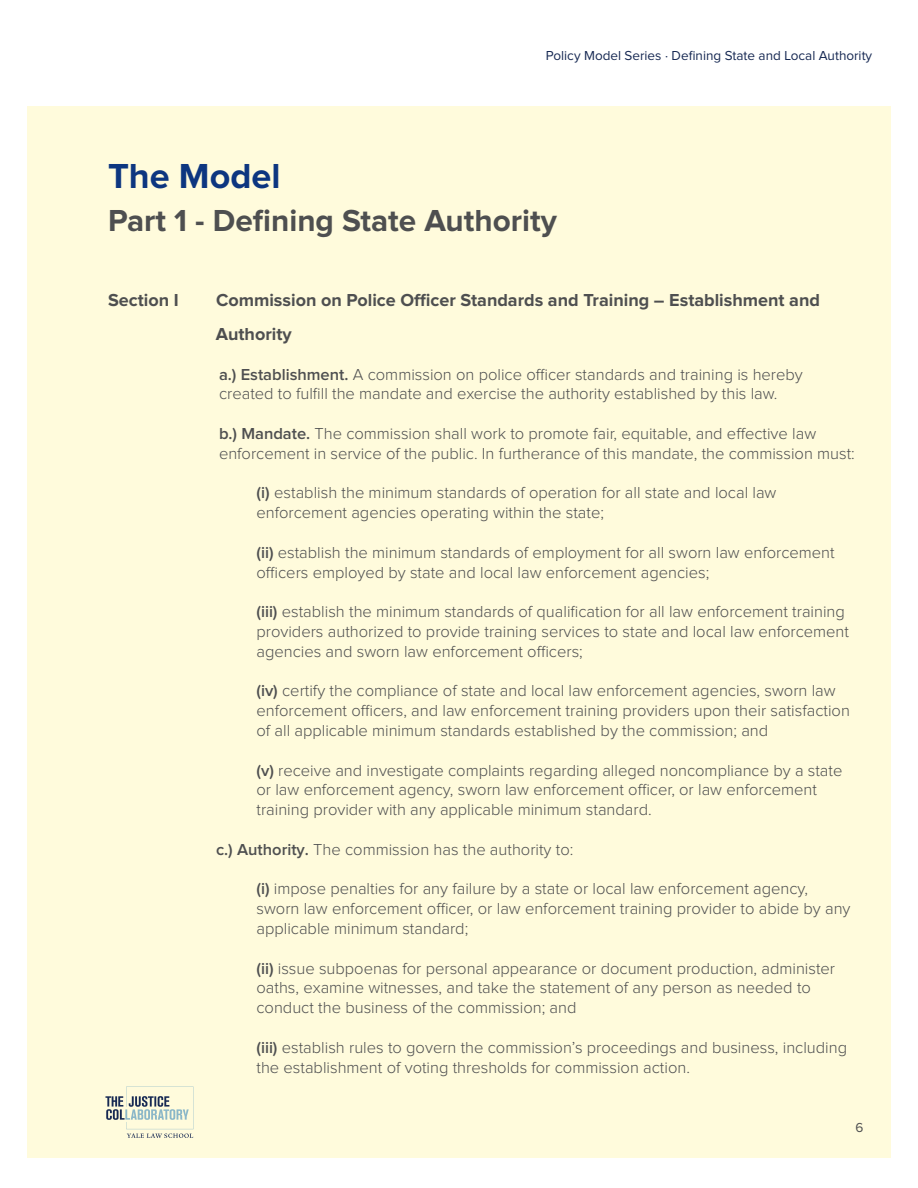
<style>
.page{position:relative;width:918px;height:1188px;background:#fff}
.page>*{position:absolute;margin:0;border:0;box-sizing:border-box;transform-origin:0 0}
.t1{font:700 36px "Proxima Nova";color:#0d3680}
.t2{font:700 31.5px "Proxima Nova";color:#4e4f50}
.t3{font:700 18px/34.2px "Proxima Nova";color:#4e4f50}
.t4{font:300 16.5px/19.8px "Proxima Nova";color:#4e4f50}
.t5{font:13.5px "Proxima Nova";color:#172953}
.t6{font:13.5px "Proxima Nova";color:#4e4f50}
.s1{font-weight:600}
</style>
<div class="page">
<div style="left:27px;top:106px;width:864px;height:1052px;background:#fffbdc"></div>
<svg style="left:105px;top:1087px;width:88px;height:51px"></svg>
<p class="t5" style="left:546px;top:49px;width:328px">Policy Model Series · Defining State and Local Authority</p>
<p class="t1" style="left:108px;top:159px;width:174px">The Model</p>
<p class="t2" style="left:108px;top:206px;width:450px">Part 1 - Defining State Authority</p>
<p class="t3" style="left:108px;top:283px;width:72px">Section I</p>
<p class="t3" style="left:216px;top:283px;width:606px">Commission on Police Officer Standards and Training – Establishment and<br>Authority</p>
<p class="t4" style="left:219px;top:365px;width:585px"><span class="s1">a.) Establishment.</span> A commission on police officer standards and training is hereby created to fulfill the mandate and exercise the authority established by this law.</p>
<p class="t4" style="left:219px;top:424px;width:637px"><span class="s1">b.) Mandate.</span> The commission shall work to promote fair, equitable, and effective law enforcement in service of the public. In furtherance of this mandate, the commission must:</p>
<p class="t4" style="left:256px;top:484px;width:521px"><span class="s1">(i)</span> establish the minimum standards of operation for all state and local law enforcement agencies operating within the state;</p>
<p class="t4" style="left:256px;top:543px;width:580px"><span class="s1">(ii)</span> establish the minimum standards of employment for all sworn law enforcement officers employed by state and local law enforcement agencies;</p>
<p class="t4" style="left:256px;top:603px;width:594px"><span class="s1">(iii)</span> establish the minimum standards of qualification for all law enforcement training providers authorized to provide training services to state and local law enforcement agencies and sworn law enforcement officers;</p>
<p class="t4" style="left:256px;top:682px;width:595px"><span class="s1">(iv)</span> certify the compliance of state and local law enforcement agencies, sworn law enforcement officers, and law enforcement training providers upon their satisfaction of all applicable minimum standards established by the commission; and</p>
<p class="t4" style="left:256px;top:761px;width:587px"><span class="s1">(v)</span> receive and investigate complaints regarding alleged noncompliance by a state or law enforcement agency, sworn law enforcement officer, or law enforcement training provider with any applicable minimum standard.</p>
<p class="t4" style="left:216px;top:840px;width:359px"><span class="s1">c.) Authority.</span> The commission has the authority to:</p>
<p class="t4" style="left:256px;top:880px;width:596px"><span class="s1">(i)</span> impose penalties for any failure by a state or local law enforcement agency, sworn law enforcement officer, or law enforcement training provider to abide by any applicable minimum standard;</p>
<p class="t4" style="left:256px;top:959px;width:580px"><span class="s1">(ii)</span> issue subpoenas for personal appearance or document production, administer oaths, examine witnesses, and take the statement of any person as needed to conduct the business of the commission; and</p>
<p class="t4" style="left:256px;top:1038px;width:592px"><span class="s1">(iii)</span> establish rules to govern the commission’s proceedings and business, including the establishment of voting thresholds for commission action.</p>
<p class="t6" style="left:855px;top:1121px;width:9px">6</p>
</div>
